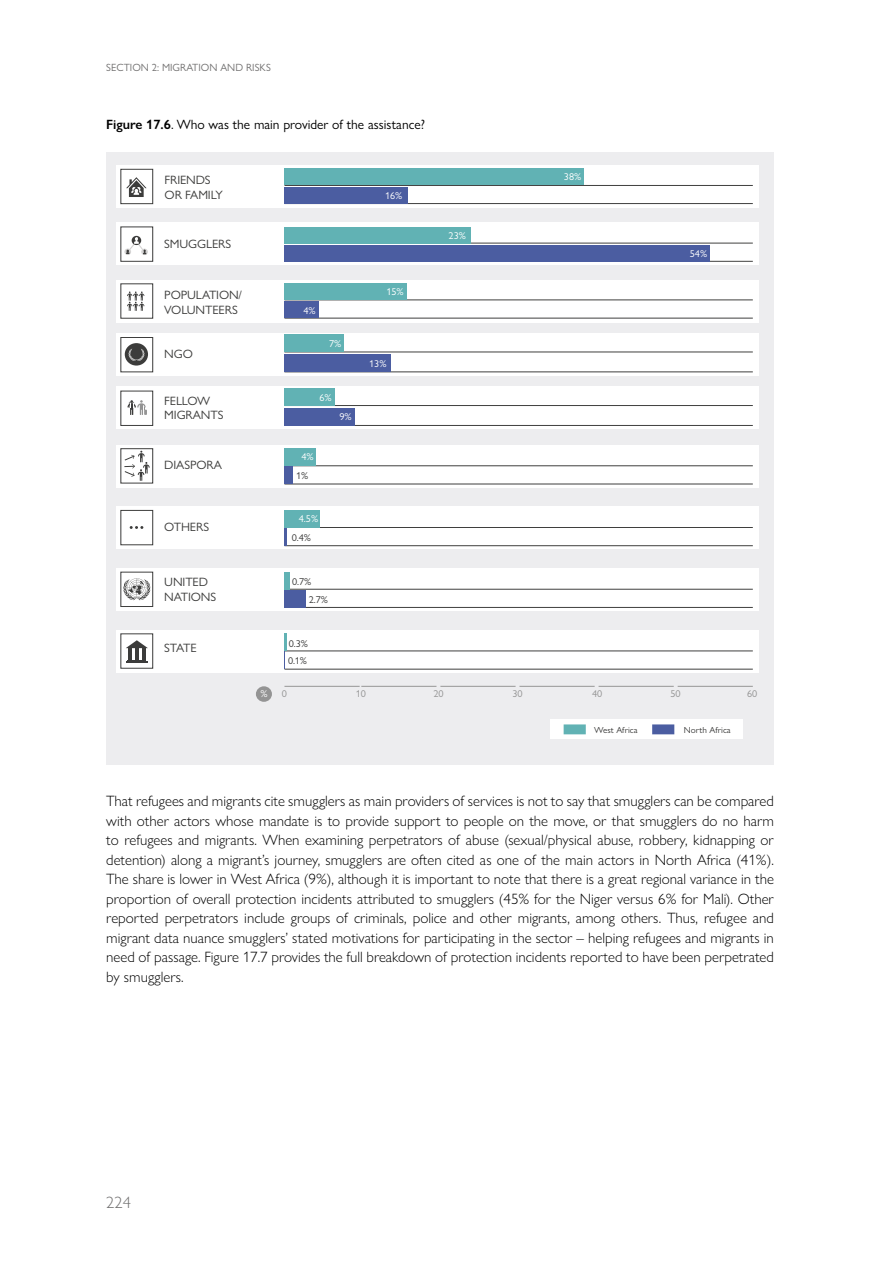
<style>
.page{position:relative;width:893px;height:1263px;background:#fff}
.page>*{position:absolute;margin:0;border:0;box-sizing:border-box;transform-origin:0 0}
.t1{font:300 16.5px "Gill Sans MT Pro";color:#706f6f}
.t2{font:300 15px/19.5px "Gill Sans Nova";color:#000;text-align:justify}
.t3{font:13.5px "Gill Sans Nova";color:#000}
.t4{font:12.15px/14.5px "Gill Sans Nova";letter-spacing:-.01em;color:#3c3c3b;scale:1.04 1}
.t5{font:10.95px "Gill Sans Nova";letter-spacing:-.01em;color:#666362;scale:1.04 1}
.t6{font:10.5px "Gill Sans Nova";color:#706f6f}
.t7{font:9.9px "Gill Sans Nova";color:#fff;scale:1.04 1}
.t8{font:9.9px "Gill Sans Nova";color:#3c3c3b;scale:1.04 1}
.t9{font:9.9px "Gill Sans Nova";color:#949494;scale:1.04 1}
.t10{font:8.85px "Gill Sans Nova";color:#3c3c3b;scale:1.04 1}
.s1{font-weight:600}
</style>
<div class="page">
<div style="left:106px;top:153px;width:668px;height:612px;background:#ededef"></div>
<div style="left:550px;top:719px;width:193px;height:20px;background:#fff"></div>
<div style="left:569px;top:724px;width:12px;height:10px;background:#61b2b4"></div>
<div style="left:657px;top:724px;width:12px;height:10px;background:#4b5da1"></div>
<div style="left:117px;top:165px;width:642px;height:42px;background:#fff"></div>
<div style="left:117px;top:387px;width:642px;height:42px;background:#fff"></div>
<div style="left:116px;top:445px;width:642px;height:42px;background:#fff"></div>
<div style="left:121px;top:169px;width:32px;height:35px;border:1px solid #3c3c3b"></div>
<div style="left:121px;top:391px;width:32px;height:35px;border:1px solid #3c3c3b"></div>
<hr style="left:284px;top:185px;width:469px;height:1px;background:#3c3c3b">
<hr style="left:284px;top:203px;width:469px;height:1px;background:#3c3c3b">
<div style="left:117px;top:222px;width:642px;height:43px;background:#fff"></div>
<hr style="left:284px;top:261px;width:469px;height:1px;background:#3c3c3b">
<hr style="left:284px;top:243px;width:469px;height:1px;background:#3c3c3b">
<hr style="left:284px;top:425px;width:469px;height:1px;background:#3c3c3b">
<hr style="left:284px;top:405px;width:469px;height:1px;background:#3c3c3b">
<div style="left:117px;top:333px;width:642px;height:42px;background:#fff"></div>
<div style="left:121px;top:337px;width:32px;height:35px;border:1px solid #3c3c3b"></div>
<hr style="left:284px;top:372px;width:469px;height:1px;background:#3c3c3b">
<hr style="left:284px;top:352px;width:469px;height:1px;background:#3c3c3b">
<hr style="left:284px;top:484px;width:469px;height:1px;background:#3c3c3b">
<hr style="left:284px;top:465px;width:469px;height:1px;background:#3c3c3b">
<div style="left:116px;top:507px;width:642px;height:42px;background:#fff"></div>
<div style="left:121px;top:510px;width:32px;height:35px;border:1px solid #3c3c3b"></div>
<svg style="left:130px;top:526px;width:13px;height:3px"></svg>
<hr style="left:284px;top:545px;width:469px;height:1px;background:#3c3c3b">
<hr style="left:284px;top:527px;width:469px;height:1px;background:#3c3c3b">
<div style="left:116px;top:568px;width:642px;height:42px;background:#fff"></div>
<div style="left:121px;top:572px;width:32px;height:35px;border:1px solid #3c3c3b"></div>
<hr style="left:284px;top:607px;width:469px;height:1px;background:#3c3c3b">
<hr style="left:284px;top:589px;width:469px;height:1px;background:#3c3c3b">
<div style="left:116px;top:630px;width:642px;height:42px;background:#fff"></div>
<hr style="left:284px;top:669px;width:469px;height:1px;background:#3c3c3b">
<hr style="left:284px;top:651px;width:469px;height:1px;background:#3c3c3b">
<div style="left:117px;top:280px;width:642px;height:42px;background:#fff"></div>
<div style="left:284px;top:467px;width:9px;height:17px;background:#4b5da1"></div>
<hr style="left:284px;top:528px;width:3px;height:18px;background:#4b5da1">
<div style="left:284px;top:572px;width:6px;height:17px;background:#61b2b4"></div>
<hr style="left:284px;top:318px;width:469px;height:1px;background:#3c3c3b">
<hr style="left:284px;top:300px;width:469px;height:1px;background:#3c3c3b">
<div style="left:124px;top:249px;width:7px;height:6px;background:#d5d4d4;border-radius:50%"></div>
<svg style="left:126px;top:237px;width:20px;height:17px"></svg>
<hr style="left:284px;top:686px;width:76px;height:1px;background:#949494">
<hr style="left:361px;top:686px;width:75px;height:1px;background:#949494">
<hr style="left:440px;top:686px;width:76px;height:1px;background:#949494">
<hr style="left:519px;top:686px;width:76px;height:1px;background:#949494">
<hr style="left:599px;top:686px;width:75px;height:1px;background:#949494">
<hr style="left:678px;top:686px;width:75px;height:1px;background:#949494">
<div style="left:256px;top:686px;width:16px;height:16px;background:#949494;border-radius:50%"></div>
<div style="left:284px;top:187px;width:124px;height:17px;background:#4b5da1"></div>
<div style="left:284px;top:169px;width:300px;height:16px;background:#61b2b4"></div>
<div style="left:284px;top:227px;width:187px;height:16px;background:#61b2b4"></div>
<div style="left:284px;top:245px;width:426px;height:16px;background:#4b5da1"></div>
<svg style="left:284px;top:652px;width:1px;height:17px"></svg>
<hr style="left:284px;top:634px;width:3px;height:17px;background:#61b2b4">
<div style="left:284px;top:590px;width:22px;height:17px;background:#4b5da1"></div>
<div style="left:284px;top:510px;width:36px;height:17px;background:#61b2b4"></div>
<div style="left:284px;top:448px;width:32px;height:18px;background:#61b2b4"></div>
<div style="left:284px;top:302px;width:35px;height:16px;background:#4b5da1"></div>
<div style="left:284px;top:284px;width:123px;height:16px;background:#61b2b4"></div>
<div style="left:284px;top:355px;width:107px;height:17px;background:#4b5da1"></div>
<div style="left:284px;top:335px;width:60px;height:17px;background:#61b2b4"></div>
<div style="left:284px;top:408px;width:71px;height:17px;background:#4b5da1"></div>
<div style="left:284px;top:388px;width:51px;height:17px;background:#61b2b4"></div>
<svg style="left:127px;top:291px;width:17px;height:20px"></svg>
<svg style="left:126px;top:177px;width:21px;height:20px"></svg>
<svg style="left:124px;top:451px;width:26px;height:30px"></svg>
<svg style="left:128px;top:400px;width:19px;height:15px"></svg>
<svg style="left:123px;top:578px;width:27px;height:22px"></svg>
<svg style="left:126px;top:640px;width:22px;height:22px"></svg>
<div style="left:125px;top:343px;width:23px;height:23px;background:#3c3c3b;border-radius:50%"></div>
<svg style="left:129px;top:349px;width:15px;height:12px"></svg>
<p class="t6" style="left:106px;top:61px;width:166px">SECTION 2: MIGRATION AND RISKS</p>
<p class="t5" style="left:111px;top:64px;width:35px">Figure 6</p>
<p class="t3" style="left:106px;top:116px;width:320px"><span class="s1">Figure 17.6</span>. Who was the main provider of the assistance?</p>
<p class="t4" style="left:165px;top:173px;width:57px">FRIENDS<br>OR FAMILY</p>
<p class="t4" style="left:164px;top:237px;width:66px">SMUGGLERS</p>
<p class="t4" style="left:164px;top:288px;width:76px">POPULATION/<br>VOLUNTEERS</p>
<p class="t4" style="left:164px;top:347px;width:29px">NGO</p>
<p class="t4" style="left:164px;top:393px;width:58px">FELLOW<br>MIGRANTS</p>
<p class="t4" style="left:164px;top:458px;width:57px">DIASPORA</p>
<p class="t4" style="left:164px;top:520px;width:45px">OTHERS</p>
<p class="t4" style="left:164px;top:575px;width:52px">UNITED<br>NATIONS</p>
<p class="t4" style="left:164px;top:641px;width:33px">STATE</p>
<p class="t7" style="left:385px;top:189px;width:18px">16%</p>
<p class="t7" style="left:303px;top:305px;width:13px">4%</p>
<p class="t7" style="left:329px;top:337px;width:13px">7%</p>
<p class="t7" style="left:319px;top:392px;width:13px">6%</p>
<p class="t7" style="left:339px;top:411px;width:13px">9%</p>
<p class="t7" style="left:301px;top:451px;width:13px">4%</p>
<p class="t8" style="left:296px;top:470px;width:13px">1%</p>
<p class="t7" style="left:299px;top:512px;width:20px">4.5%</p>
<p class="t8" style="left:292px;top:531px;width:20px">0.4%</p>
<p class="t8" style="left:292px;top:576px;width:20px">0.7%</p>
<p class="t8" style="left:309px;top:593px;width:20px">2.7%</p>
<p class="t8" style="left:289px;top:637px;width:20px">0.3%</p>
<p class="t8" style="left:288px;top:655px;width:20px">0.1%</p>
<p class="t7" style="left:386px;top:286px;width:18px">15%</p>
<p class="t7" style="left:369px;top:358px;width:18px">13%</p>
<p class="t7" style="left:449px;top:230px;width:18px">23%</p>
<p class="t7" style="left:564px;top:171px;width:18px">38%</p>
<p class="t7" style="left:690px;top:248px;width:18px">54%</p>
<p class="t7" style="left:260px;top:687px;width:8px">%</p>
<p class="t9" style="left:282px;top:687px;width:6px">0</p>
<p class="t9" style="left:356px;top:687px;width:11px">10</p>
<p class="t9" style="left:434px;top:687px;width:11px">20</p>
<p class="t9" style="left:512px;top:687px;width:11px">30</p>
<p class="t9" style="left:592px;top:687px;width:11px">40</p>
<p class="t9" style="left:670px;top:687px;width:11px">50</p>
<p class="t9" style="left:747px;top:687px;width:11px">60</p>
<p class="t10" style="left:594px;top:724px;width:43px">West Africa</p>
<p class="t10" style="left:684px;top:724px;width:47px">North Africa</p>
<p class="t2" style="left:106px;top:791px;width:669px">That refugees and migrants cite smugglers as main providers of services is not to say that smugglers can be compared with other actors whose mandate is to provide support to people on the move, or that smugglers do no harm to refugees and migrants. When examining perpetrators of abuse (sexual/physical abuse, robbery, kidnapping or detention) along a migrant’s journey, smugglers are often cited as one of the main actors in North Africa (41%).<br>The share is lower in West Africa (9%), although it is important to note that there is a great regional variance in the proportion of overall protection incidents attributed to smugglers (45% for the Niger versus 6% for Mali). Other reported perpetrators include groups of criminals, police and other migrants, among others. Thus, refugee and migrant data nuance smugglers’ stated motivations for participating in the sector – helping refugees and migrants in need of passage. Figure 17.7 provides the full breakdown of protection incidents reported to have been perpetrated by smugglers.</p>
<p class="t1" style="left:106px;top:1193px;width:26px">224</p>
</div>
